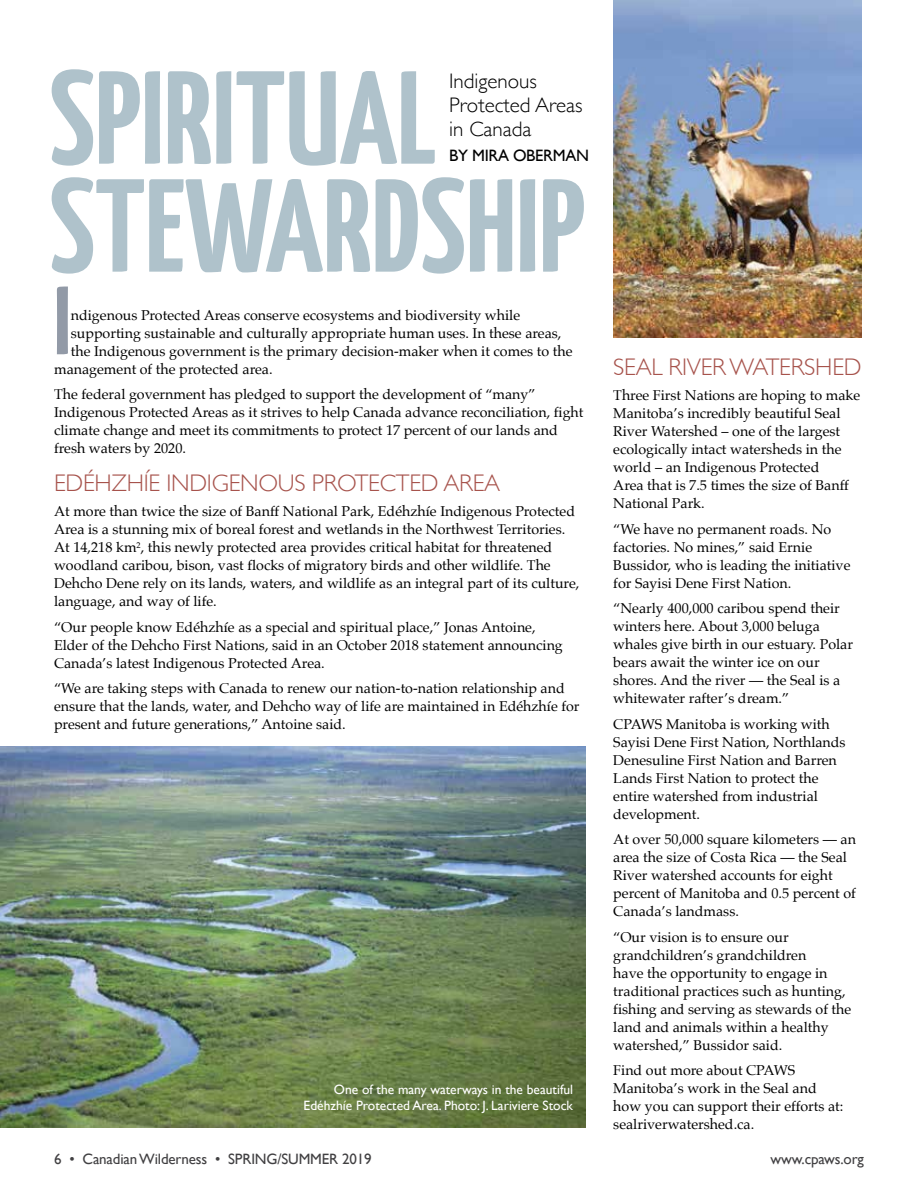
<style>
.page{position:relative;width:918px;height:1188px;background:#fff}
.page>*{position:absolute;margin:0;border:0;box-sizing:border-box;transform-origin:0 0}
.t1{font:700 132px/108px "Yanone Kaffeesatz";color:#afc2cb}
.t2{font:700 96.75px "Yanone Kaffeesatz";color:#929aa7}
.t3{font:300 24px "Gill Sans";letter-spacing:-.01em;color:#a7534c}
.t4{font:300 21px/24px "Gill Sans";color:#000}
.t5{font:16.5px "Gill Sans";letter-spacing:-.02em;color:#000}
.t6{font:15px "Gill Sans";letter-spacing:-.01em;color:#414042}
.t7{font:14.25px/18px "Palatino";color:#000}
.t8{font:13.5px/16.5px "Gill Sans";color:#fff;text-align:right}
</style>
<div class="page">
<img style="left:613px;top:0;width:249px;height:338px">
<img style="left:0;top:746px;width:586px;height:382px">
<h1 class="t1" style="left:50px;top:58px;width:537px">SPIRITUAL<br>STEWARDSHIP</h1>
<h2 class="t2" style="left:54px;top:257px;width:18px">I</h2>
<h3 class="t4" style="left:449px;top:68px;width:135px">Indigenous<br>Protected Areas in Canada</h3>
<p class="t5" style="left:449px;top:146px;width:141px">BY MIRA OBERMAN</p>
<p class="t7" style="left:71px;top:306px;width:451px">ndigenous Protected Areas conserve ecosystems and biodiversity while</p>
<p class="t7" style="left:71px;top:324px;width:492px">supporting sustainable and culturally appropriate human uses. In these areas,</p>
<p class="t7" style="left:71px;top:342px;width:503px">the Indigenous government is the primary decision-maker when it comes to the</p>
<p class="t7" style="left:54px;top:360px;width:220px">management of the protected area.</p>
<p class="t7" style="left:54px;top:385px;width:531px">The federal government has pledged to support the development of “many” Indigenous Protected Areas as it strives to help Canada advance reconciliation, fight climate change and meet its commitments to protect 17 percent of our lands and fresh waters by 2020.</p>
<h3 class="t3" style="left:54px;top:464px;width:448px">EDÉHZHÍE INDIGENOUS PROTECTED AREA</h3>
<p class="t7" style="left:54px;top:502px;width:527px">At more than twice the size of Banff National Park, Edéhzhíe Indigenous Protected Area is a stunning mix of boreal forest and wetlands in the Northwest Territories.<br>At 14,218 km<sup>2</sup>, this newly protected area provides critical habitat for threatened woodland caribou, bison, vast flocks of migratory birds and other wildlife. The Dehcho Dene rely on its lands, waters, and wildlife as an integral part of its culture, language, and way of life.</p>
<p class="t7" style="left:54px;top:618px;width:510px">“Our people know Edéhzhíe as a special and spiritual place,” Jonas Antoine,<br>Elder of the Dehcho First Nations, said in an October 2018 statement announcing<br>Canada’s latest Indigenous Protected Area.</p>
<p class="t7" style="left:54px;top:679px;width:527px">“We are taking steps with Canada to renew our nation-to-nation relationship and ensure that the lands, water, and Dehcho way of life are maintained in Edéhzhíe for present and future generations,” Antoine said.</p>
<p class="t8" style="left:304px;top:1081px;width:271px">One of the many waterways in the beautiful<br>Edéhzhíe Protected Area. Photo: J. Lariviere Stock</p>
<h3 class="t3" style="left:613px;top:348px;width:250px">SEAL RIVER WATERSHED</h3>
<p class="t7" style="left:613px;top:386px;width:248px">Three First Nations are hoping to make Manitoba’s incredibly beautiful Seal River Watershed – one of the largest ecologically intact watersheds in the world – an Indigenous Protected<br>Area that is 7.5 times the size of Banff National Park.</p>
<p class="t7" style="left:613px;top:520px;width:239px">“We have no permanent roads. No factories. No mines,” said Ernie Bussidor, who is leading the initiative for Sayisi Dene First Nation.</p>
<p class="t7" style="left:613px;top:599px;width:241px">“Nearly 400,000 caribou spend their winters here. About 3,000 beluga whales give birth in our estuary. Polar bears await the winter ice on our shores. And the river — the Seal is a whitewater rafter’s dream.”</p>
<p class="t7" style="left:613px;top:715px;width:234px">CPAWS Manitoba is working with<br>Sayisi Dene First Nation, Northlands<br>Denesuline First Nation and Barren<br>Lands First Nation to protect the entire watershed from industrial development.</p>
<p class="t7" style="left:613px;top:830px;width:244px">At over 50,000 square kilometers — an area the size of Costa Rica — the Seal River watershed accounts for eight percent of Manitoba and 0.5 percent of Canada’s landmass.</p>
<p class="t7" style="left:613px;top:928px;width:240px">“Our vision is to ensure our grandchildren’s grandchildren<br>have the opportunity to engage in traditional practices such as hunting, fishing and serving as stewards of the land and animals within a healthy watershed,” Bussidor said.</p>
<p class="t7" style="left:613px;top:1061px;width:232px">Find out more about CPAWS<br>Manitoba’s work in the Seal and how you can support their efforts at: sealriverwatershed.ca.</p>
<p class="t6" style="left:54px;top:1150px;width:319px">6 • Canadian Wilderness • SPRING/SUMMER 2019</p>
<p class="t6" style="left:771px;top:1150px;width:95px">www.cpaws.org</p>
</div>
